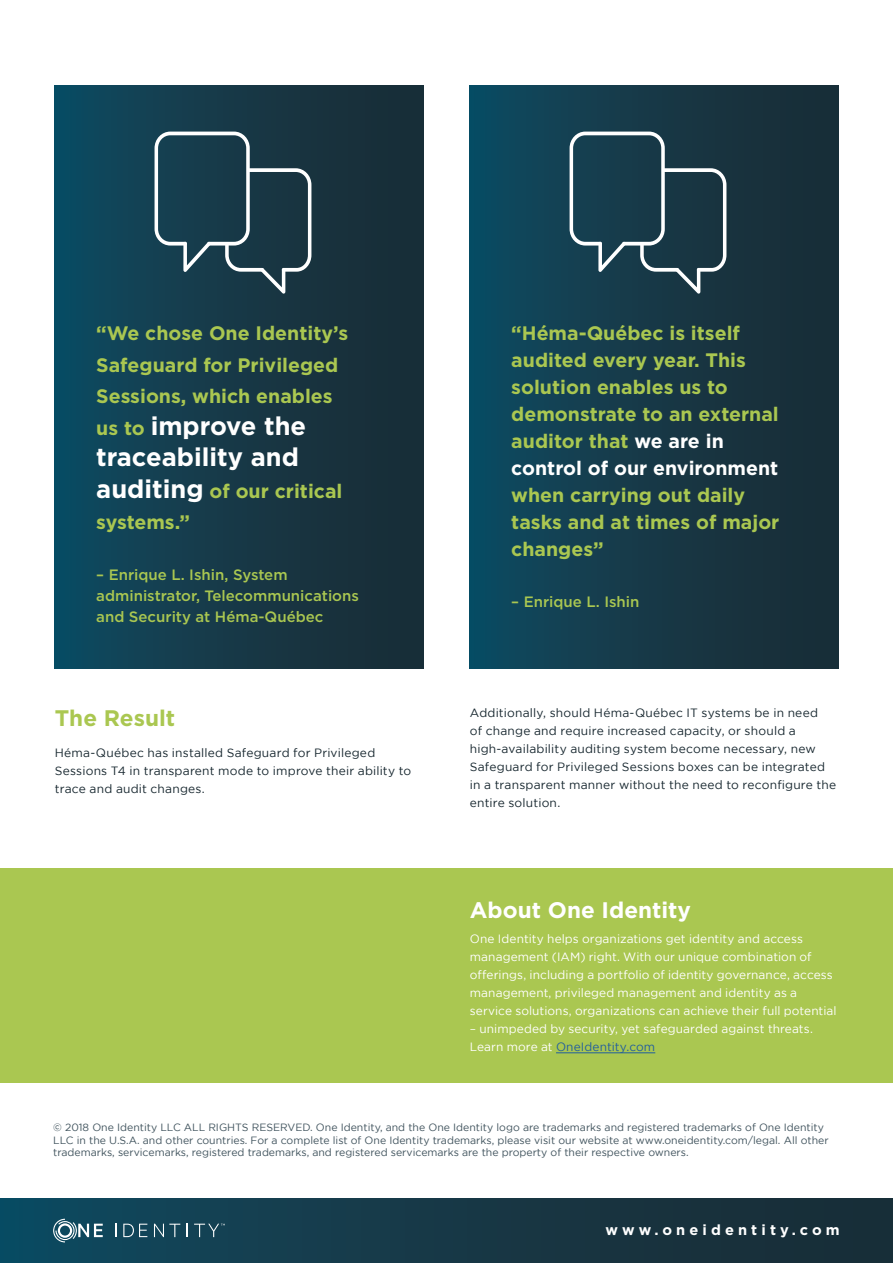
<style>
.page{position:relative;width:893px;height:1263px;background:#fff}
.page>*{position:absolute;margin:0;border:0;box-sizing:border-box;transform-origin:0 0}
.t1{font:700 25.5px/31.5px "Gotham";color:#fff}
.t2{font:700 22.5px "Gotham";color:#fff}
.t3{font:700 22.5px "Gotham";color:#aac751}
.t4{font:700 19.5px/27px "Gotham";color:#aac751}
.t5{font:500 15px/21px "Gotham";color:#aac751}
.t6{font:700 14.55px "Gotham";letter-spacing:.285em;color:#fff}
.t7{font:12px/18px "Gotham";letter-spacing:.015em;color:#17272f}
.t8{font:12px/18px "Gotham";letter-spacing:.005em;color:#fff}
.t9{font:10.5px/12.6px "Gotham";color:#40535d}
.s1{font-size:19.5px;color:#aac751}
.s2{font-size:25.5px;color:#fff}
.s3{color:#fff}
.s4{color:#215e9e}
</style>
<div class="page">
<div style="left:0;top:1198px;width:893px;height:65px;background:linear-gradient(to right,#10495e,#1b2b33)"></div>
<svg style="left:116px;top:1224px;width:1px;height:13px"></svg>
<svg style="left:123px;top:1224px;width:24px;height:13px"></svg>
<svg style="left:154px;top:1224px;width:26px;height:13px"></svg>
<svg style="left:187px;top:1224px;width:1px;height:13px"></svg>
<svg style="left:194px;top:1224px;width:31px;height:13px"></svg>
<svg style="left:53px;top:1219px;width:50px;height:23px"></svg>
<div style="left:54px;top:86px;width:370px;height:582px;background:linear-gradient(to right,#0e4a60,#1b2a32)"></div>
<svg style="left:155px;top:132px;width:156px;height:162px;background:#2a4a57"></svg>
<div style="left:0;top:868px;width:893px;height:215px;background:#aac751"></div>
<hr style="left:556px;top:1052px;width:99px;height:1px;background:#215e9e">
<div style="left:469px;top:86px;width:370px;height:582px;background:linear-gradient(to right,#0e4a60,#1b2a32)"></div>
<svg style="left:570px;top:132px;width:156px;height:162px;background:#2a4957"></svg>
<h3 class="t4" style="left:96px;top:317px;width:253px;line-height:31.5px">“We chose One Identity’s<br>Safeguard for Privileged<br>Sessions, which enables</h3>
<h1 class="t1" style="left:96px;top:410px;width:211px"><span class="s1">us to</span> improve the traceability and</h1>
<h3 class="t4" style="left:96px;top:475px;width:248px;line-height:31.5px"><span class="s2">auditing</span> of our critical systems.”</h3>
<p class="t5" style="left:96px;top:564px;width:264px">– Enrique L. Ishin, System administrator, Telecommunications and Security at Héma-Québec</p>
<h2 class="t3" style="left:55px;top:703px;width:122px">The Result</h2>
<p class="t7" style="left:55px;top:744px;width:358px">Héma-Québec has installed Safeguard for Privileged<br>Sessions T4 in transparent mode to improve their ability to trace and audit changes.</p>
<h3 class="t4" style="left:511px;top:320px;width:269px">“Héma-Québec is itself audited every year. This solution enables us to demonstrate to an external auditor that <span class="s3">we are in control of our environment</span></h3>
<h3 class="t4" style="left:511px;top:482px;width:270px">when carrying out daily tasks and at times of major changes”</h3>
<p class="t5" style="left:511px;top:591px;width:130px">– Enrique L. Ishin</p>
<p class="t7" style="left:470px;top:704px;width:368px">Additionally, should Héma-Québec IT systems be in need<br>of change and require increased capacity, or should a high-availability auditing system become necessary, new Safeguard for Privileged Sessions boxes can be integrated in a transparent manner without the need to reconfigure the entire solution.</p>
<h2 class="t2" style="left:470px;top:895px;width:223px">About One Identity</h2>
<p class="t8" style="left:470px;top:930px;width:368px">One Identity helps organizations get identity and access management (IAM) right. With our unique combination of offerings, including a portfolio of identity governance, access management, privileged management and identity as a service solutions, organizations can achieve their full potential</p>
<p class="t8" style="left:470px;top:1020px;width:345px">– unimpeded by security, yet safeguarded against threats.<br>Learn more at <span class="s4">OneIdentity.com</span></p>
<p class="t9" style="left:53px;top:1121px;width:115px">© 2018 One Identity LLC</p>
<p class="t9" style="left:184px;top:1121px;width:8px">ALL</p>
<p class="t9" style="left:208px;top:1121px;width:617px">RIGHTS RESERVED. One Identity, and the One Identity logo are trademarks and registered trademarks of One Identity</p>
<p class="t9" style="left:53px;top:1133px;width:8px">LLC</p>
<p class="t9" style="left:53px;top:1133px;width:777px;text-indent:23px">in the U.S.A. and other countries. For a complete list of One Identity trademarks, please visit our website at www.oneidentity.com/legal. All other trademarks, servicemarks, registered trademarks, and registered servicemarks are the property of their respective owners.</p>
<p class="t6" style="left:606px;top:1220px;width:236px">www.oneidentity.com</p>
</div>
